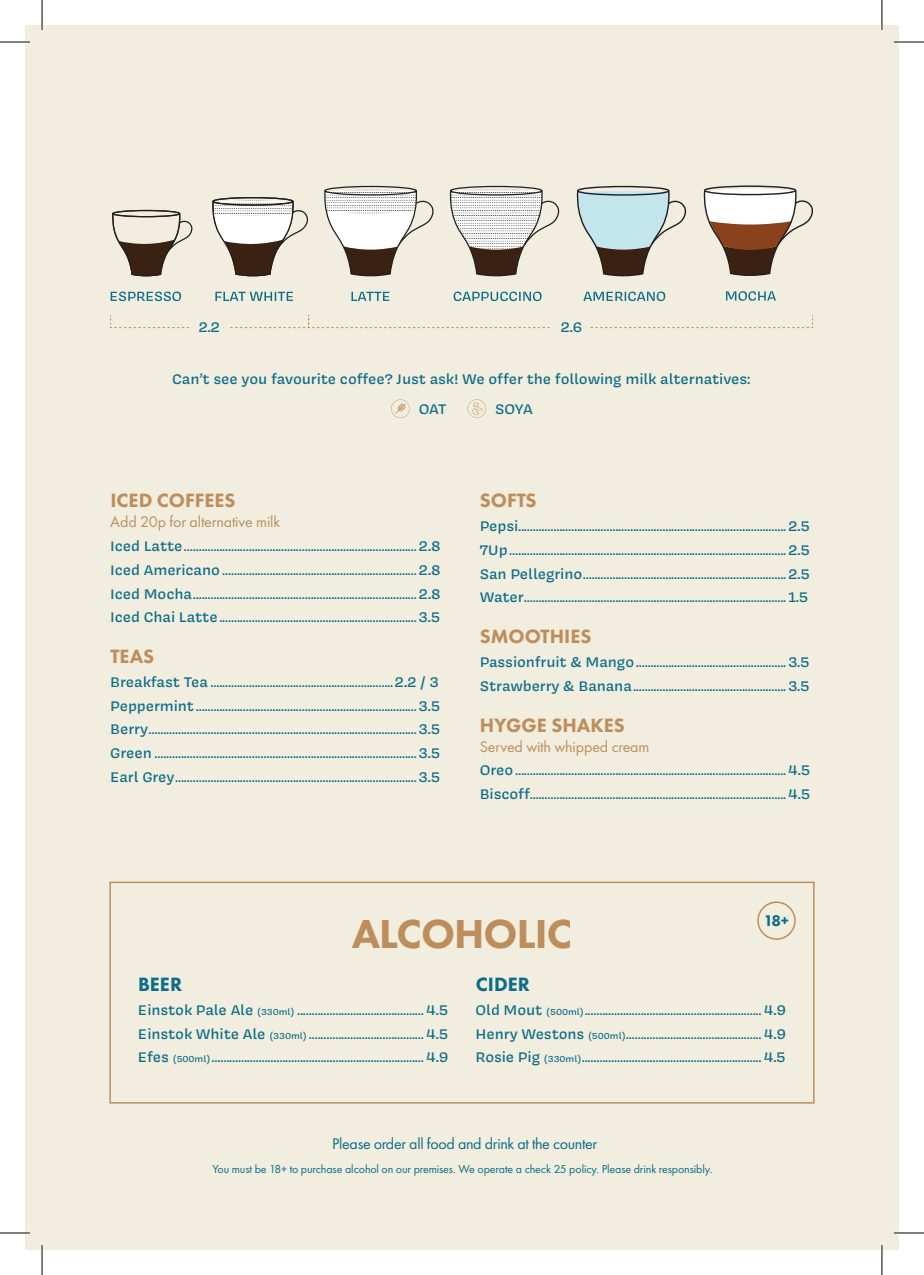
<style>
.page{position:relative;width:924px;height:1275px;background:#fff}
.page>*{position:absolute;margin:0;border:0;box-sizing:border-box;transform-origin:0 0}
.t1{font:800 42px "Futura PT";letter-spacing:-.02em;color:#bd8e5c}
.t2{font:800 20px "Futura PT";color:#bd8e5c}
.t3{font:800 20px "Futura PT";color:#0d6c88}
.t4{font:16px "Covik Sans";color:#0d6c88}
.t5{font:500 16px "Covik Sans";letter-spacing:-.01em;color:#0d6c88}
.t6{font:16px "Futura PT";letter-spacing:-.01em;color:#bd8e5c}
.t7{font:16px "Futura PT";letter-spacing:-.02em;color:#0d6c88}
.t8{font:800 16px "Futura PT";color:#0d6c88}
.t9{font:12px "Futura PT";letter-spacing:-.01em;color:#0d6c88}
.s1{font-weight:500}
.s2{font-weight:500;font-size:10px}
</style>
<div class="page">
<div style="left:25px;top:25px;width:873px;height:1225px;background:#f1eedf"></div>
<svg style="left:110px;top:315px;width:702px;height:13px"></svg>
<svg style="left:576px;top:186px;width:110px;height:90px"></svg>
<svg style="left:703px;top:185px;width:109px;height:91px"></svg>
<svg style="left:449px;top:186px;width:110px;height:90px"></svg>
<svg style="left:324px;top:186px;width:109px;height:90px"></svg>
<svg style="left:212px;top:197px;width:96px;height:79px"></svg>
<svg style="left:112px;top:210px;width:80px;height:66px"></svg>
<svg style="left:111px;top:291px;width:70px;height:10px"></svg>
<svg style="left:215px;top:292px;width:78px;height:9px"></svg>
<svg style="left:351px;top:292px;width:38px;height:9px"></svg>
<svg style="left:453px;top:291px;width:88px;height:10px"></svg>
<svg style="left:583px;top:291px;width:82px;height:10px"></svg>
<svg style="left:726px;top:291px;width:49px;height:10px"></svg>
<div style="left:191px;top:321px;width:37px;height:25px;background:#f1eedf"></div>
<div style="left:552px;top:321px;width:38px;height:25px;background:#f1eedf"></div>
<svg style="left:391px;top:399px;width:18px;height:19px"></svg>
<svg style="left:467px;top:399px;width:19px;height:19px"></svg>
<div style="left:109px;top:881px;width:705px;height:222px;border:2px solid #bd8e5c"></div>
<div style="left:757px;top:901px;width:38px;height:39px;border:2px solid #bd8e5c;border-radius:50%"></div>
<hr style="left:0;top:41px;width:30px;height:2px;background:#fff">
<hr style="left:893px;top:41px;width:30px;height:2px;background:#fff">
<hr style="left:0;top:1231px;width:30px;height:3px;background:#fff">
<hr style="left:893px;top:1231px;width:30px;height:3px;background:#fff">
<hr style="left:41px;top:0;width:2px;height:30px;background:#fff">
<hr style="left:41px;top:1245px;width:2px;height:30px;background:#fff">
<hr style="left:880px;top:0;width:2px;height:30px;background:#fff">
<hr style="left:880px;top:1245px;width:2px;height:30px;background:#fff">
<hr style="left:0;top:42px;width:30px;height:1px;background:#000">
<hr style="left:893px;top:42px;width:30px;height:1px;background:#000">
<hr style="left:0;top:1232px;width:30px;height:1px;background:#000">
<hr style="left:893px;top:1232px;width:30px;height:1px;background:#000">
<hr style="left:42px;top:0;width:1px;height:30px;background:#000">
<hr style="left:42px;top:1245px;width:1px;height:30px;background:#000">
<hr style="left:881px;top:0;width:1px;height:30px;background:#000">
<hr style="left:881px;top:1245px;width:1px;height:30px;background:#000">
<p class="t5" style="left:198px;top:316px;width:23px">2.2</p>
<p class="t5" style="left:560px;top:316px;width:23px">2.6</p>
<p class="t5" style="left:172px;top:369px;width:579px">Can’t see you favourite coffee? Just ask! We offer the following milk alternatives:</p>
<p class="t5" style="left:418px;top:398px;width:29px">OAT</p>
<p class="t2" style="left:110px;top:488px;width:127px">ICED COFFEES</p>
<p class="t6" style="left:110px;top:512px;width:171px">Add 20p for alternative milk</p>
<p class="t4" style="left:110px;top:536px;width:331px"><span class="s1">Iced Latte</span>...............................................................................<span class="s1">2.8</span></p>
<p class="t4" style="left:110px;top:559px;width:331px"><span class="s1">Iced Americano</span> ..................................................................<span class="s1">2.8</span></p>
<p class="t4" style="left:110px;top:583px;width:331px"><span class="s1">Iced Mocha</span>............................................................................<span class="s1">2.8</span></p>
<p class="t4" style="left:110px;top:607px;width:331px"><span class="s1">Iced Chai Latte</span>...................................................................<span class="s1">3.5</span></p>
<p class="t2" style="left:110px;top:644px;width:45px">TEAS</p>
<p class="t4" style="left:110px;top:671px;width:330px"><span class="s1">Breakfast Tea</span> ..............................................................<span class="s1">2.2 / 3</span></p>
<p class="t4" style="left:110px;top:695px;width:331px"><span class="s1">Peppermint</span>...........................................................................<span class="s1">3.5</span></p>
<p class="t4" style="left:110px;top:719px;width:331px"><span class="s1">Berry</span>...........................................................................................<span class="s1">3.5</span></p>
<p class="t4" style="left:110px;top:742px;width:331px"><span class="s1">Green</span> .........................................................................................<span class="s1">3.5</span></p>
<p class="t4" style="left:110px;top:766px;width:331px"><span class="s1">Earl Grey</span>..................................................................................<span class="s1">3.5</span></p>
<p class="t5" style="left:495px;top:398px;width:39px">SOYA</p>
<p class="t2" style="left:479px;top:488px;width:58px">SOFTS</p>
<p class="t4" style="left:479px;top:516px;width:332px"><span class="s1">Pepsi</span>...........................................................................................<span class="s1">2.5</span></p>
<p class="t4" style="left:479px;top:539px;width:332px"><span class="s1">7Up</span>..............................................................................................<span class="s1">2.5</span></p>
<p class="t4" style="left:479px;top:563px;width:332px"><span class="s1">San Pellegrino</span>.....................................................................<span class="s1">2.5</span></p>
<p class="t4" style="left:479px;top:587px;width:330px"><span class="s1">Water</span>.........................................................................................<span class="s1">1.5</span></p>
<p class="t2" style="left:479px;top:624px;width:113px">SMOOTHIES</p>
<p class="t4" style="left:479px;top:651px;width:331px"><span class="s1">Passionfruit &amp; Mango</span>...................................................<span class="s1">3.5</span></p>
<p class="t4" style="left:479px;top:675px;width:331px"><span class="s1">Strawberry &amp; Banana</span>....................................................<span class="s1">3.5</span></p>
<p class="t2" style="left:479px;top:712px;width:146px">HYGGE SHAKES</p>
<p class="t6" style="left:479px;top:737px;width:171px">Served with whipped cream</p>
<p class="t4" style="left:479px;top:760px;width:332px"><span class="s1">Oreo</span>............................................................................................<span class="s1">4.5</span></p>
<p class="t4" style="left:479px;top:783px;width:332px"><span class="s1">Biscoff</span>.......................................................................................<span class="s1">4.5</span></p>
<p class="t1" style="left:351px;top:907px;width:222px">ALCOHOLIC</p>
<p class="t8" style="left:763px;top:910px;width:27px">18+</p>
<p class="t3" style="left:138px;top:972px;width:46px">BEER</p>
<p class="t4" style="left:138px;top:999px;width:312px"><span class="s1">Einstok Pale Ale</span> <span class="s2">(330ml)</span> ...........................................<span class="s1">4.5</span></p>
<p class="t4" style="left:138px;top:1023px;width:312px"><span class="s1">Einstok White Ale</span> <span class="s2">(330ml)</span> .......................................<span class="s1">4.5</span></p>
<p class="t4" style="left:138px;top:1047px;width:312px"><span class="s1">Efes</span> <span class="s2">(500ml)</span> ........................................................................<span class="s1">4.9</span></p>
<p class="t3" style="left:475px;top:972px;width:56px">CIDER</p>
<p class="t4" style="left:475px;top:999px;width:312px"><span class="s1">Old Mout</span> <span class="s2">(500ml)</span>............................................................<span class="s1">4.9</span></p>
<p class="t4" style="left:475px;top:1023px;width:312px"><span class="s1">Henry Westons</span> <span class="s2">(500ml)</span>..............................................<span class="s1">4.9</span></p>
<p class="t4" style="left:475px;top:1047px;width:312px"><span class="s1">Rosie Pig</span> <span class="s2">(330ml)</span>.............................................................<span class="s1">4.5</span></p>
<p class="t7" style="left:332px;top:1134px;width:266px">Please order all food and drink at the counter</p>
<p class="t9" style="left:212px;top:1161px;width:501px">You must be 18+ to purchase alcohol on our premises. We operate a check 25 policy. Please drink responsibly.</p>
</div>
